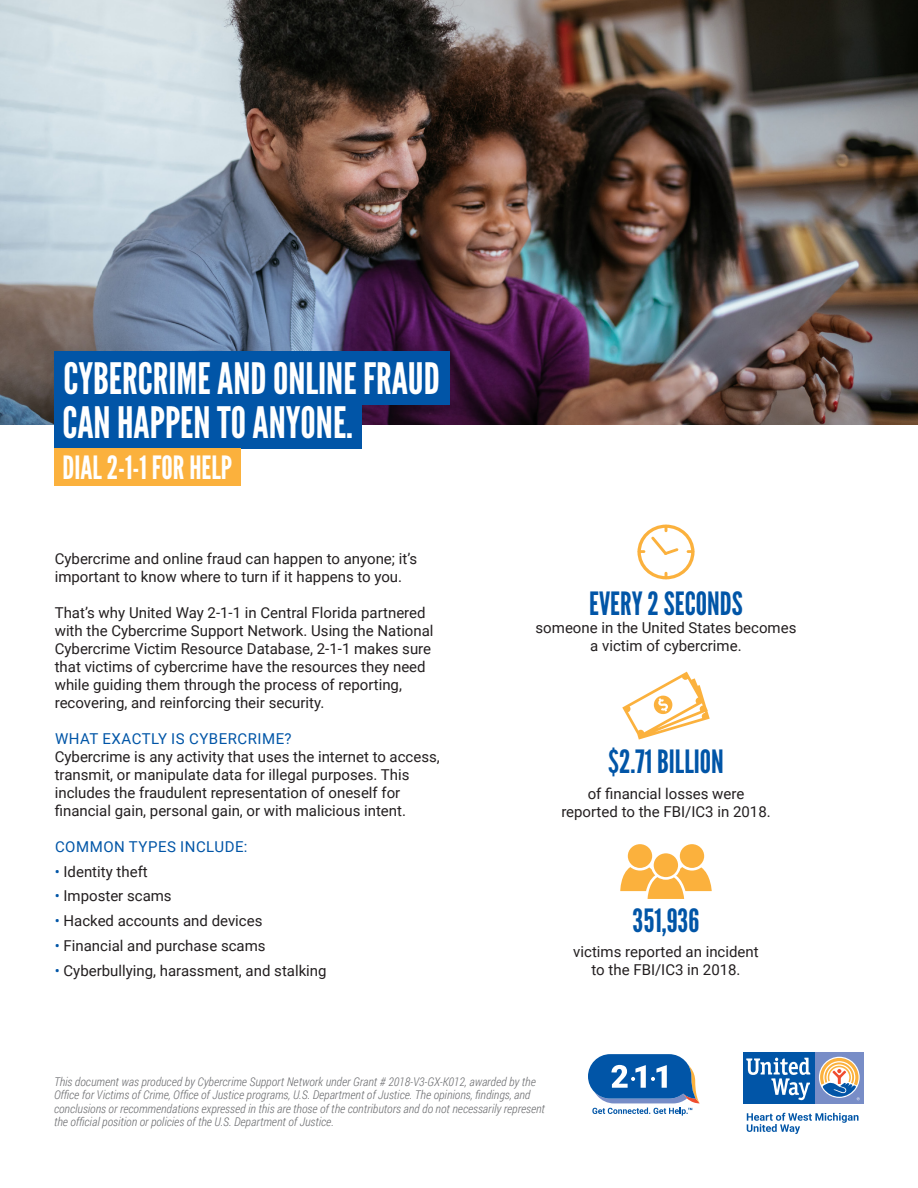
<style>
.page{position:relative;width:918px;height:1188px;background:#fff}
.page>*{position:absolute;margin:0;border:0;box-sizing:border-box;transform-origin:0 0}
.t1{font:43.2px "League Gothic";color:#fff}
.t2{font:32.1px "League Gothic";color:#0155a7}
.t3{font:32.1px "League Gothic";color:#fff}
.t4{font:15px/18px "Roboto";color:#231f20}
.t5{font:15px "Roboto";letter-spacing:.035em;color:#0155a7}
.t6{font:italic 300 12px/13.5px "Roboto Condensed";color:#6c6d70}
.s1{color:#0155a7}
</style>
<div class="page">
<svg style="left:588px;top:1054px;width:112px;height:62px"></svg>
<div style="left:815px;top:1052px;width:49px;height:51px;background:#788dc7"></div>
<div style="left:743px;top:1052px;width:72px;height:51px;background:#0155a7"></div>
<svg style="left:819px;top:1057px;width:41px;height:41px"></svg>
<svg style="left:746px;top:1058px;width:64px;height:42px"></svg>
<svg style="left:820px;top:1058px;width:40px;height:42px"></svg>
<svg style="left:747px;top:1113px;width:112px;height:21px"></svg>
<img style="left:0;top:0;width:918px;height:424px">
<div style="left:54px;top:352px;width:395px;height:53px;background:#0155a7"></div>
<div style="left:54px;top:394px;width:308px;height:54px;background:#0155a7"></div>
<div style="left:54px;top:448px;width:187px;height:38px;background:#fbb13d"></div>
<svg style="left:637px;top:525px;width:58px;height:54px"></svg>
<svg style="left:622px;top:672px;width:88px;height:68px"></svg>
<svg style="left:620px;top:844px;width:92px;height:55px"></svg>
<p class="t1" style="left:63px;top:353px;width:378px">CYBERCRIME AND ONLINE FRAUD</p>
<p class="t1" style="left:62px;top:396px;width:292px">CAN HAPPEN TO ANYONE.</p>
<p class="t3" style="left:62px;top:448px;width:171px">DIAL 2-1-1 FOR HELP</p>
<p class="t4" style="left:55px;top:549px;width:364px">Cybercrime and online fraud can happen to anyone; it’s important to know where to turn if it happens to you.</p>
<p class="t4" style="left:55px;top:603px;width:380px">That’s why United Way 2-1-1 in Central Florida partnered with the Cybercrime Support Network. Using the National Cybercrime Victim Resource Database, 2-1-1 makes sure that victims of cybercrime have the resources they need while guiding them through the process of reporting, recovering, and reinforcing their security.</p>
<p class="t5" style="left:55px;top:728px;width:238px">WHAT EXACTLY IS CYBERCRIME?</p>
<p class="t4" style="left:55px;top:747px;width:387px">Cybercrime is any activity that uses the internet to access, transmit, or manipulate data for illegal purposes. This includes the fraudulent representation of oneself for financial gain, personal gain, or with malicious intent.</p>
<p class="t5" style="left:55px;top:836px;width:194px">COMMON TYPES INCLUDE:</p>
<p class="t4" style="left:55px;top:862px;width:95px"><span class="s1">•</span> Identity theft</p>
<p class="t4" style="left:55px;top:887px;width:118px"><span class="s1">•</span> Imposter scams</p>
<p class="t4" style="left:55px;top:911px;width:209px"><span class="s1">•</span> Hacked accounts and devices</p>
<p class="t4" style="left:55px;top:936px;width:212px"><span class="s1">•</span> Financial and purchase scams</p>
<p class="t4" style="left:55px;top:961px;width:273px"><span class="s1">•</span> Cyberbullying, harassment, and stalking</p>
<p class="t2" style="left:589px;top:584px;width:155px">EVERY 2 SECONDS</p>
<p class="t4" style="left:536px;top:618px;width:262px;text-align:center">someone in the United States becomes a victim of cybercrime.</p>
<p class="t2" style="left:608px;top:743px;width:117px">$2.71 BILLION</p>
<p class="t4" style="left:588px;top:784px;width:158px">of financial losses were</p>
<p class="t4" style="left:561px;top:802px;width:211px">reported to the FBI/IC3 in 2018.</p>
<p class="t2" style="left:633px;top:901px;width:68px">351,936</p>
<p class="t4" style="left:573px;top:942px;width:187px;text-align:center">victims reported an incident to the FBI/IC3 in 2018.</p>
<p class="t6" style="left:54px;top:1074px;width:492px">This document was produced by Cybercrime Support Network under Grant # 2018-V3-GX-K012, awarded by the Office for Victims of Crime, Office of Justice programs, U.S. Department of Justice. The opinions, findings, and conclusions or recommendations expressed in this are those of the contributors and do not necessarily represent the official position or policies of the U.S. Department of Justice.</p>
</div>
